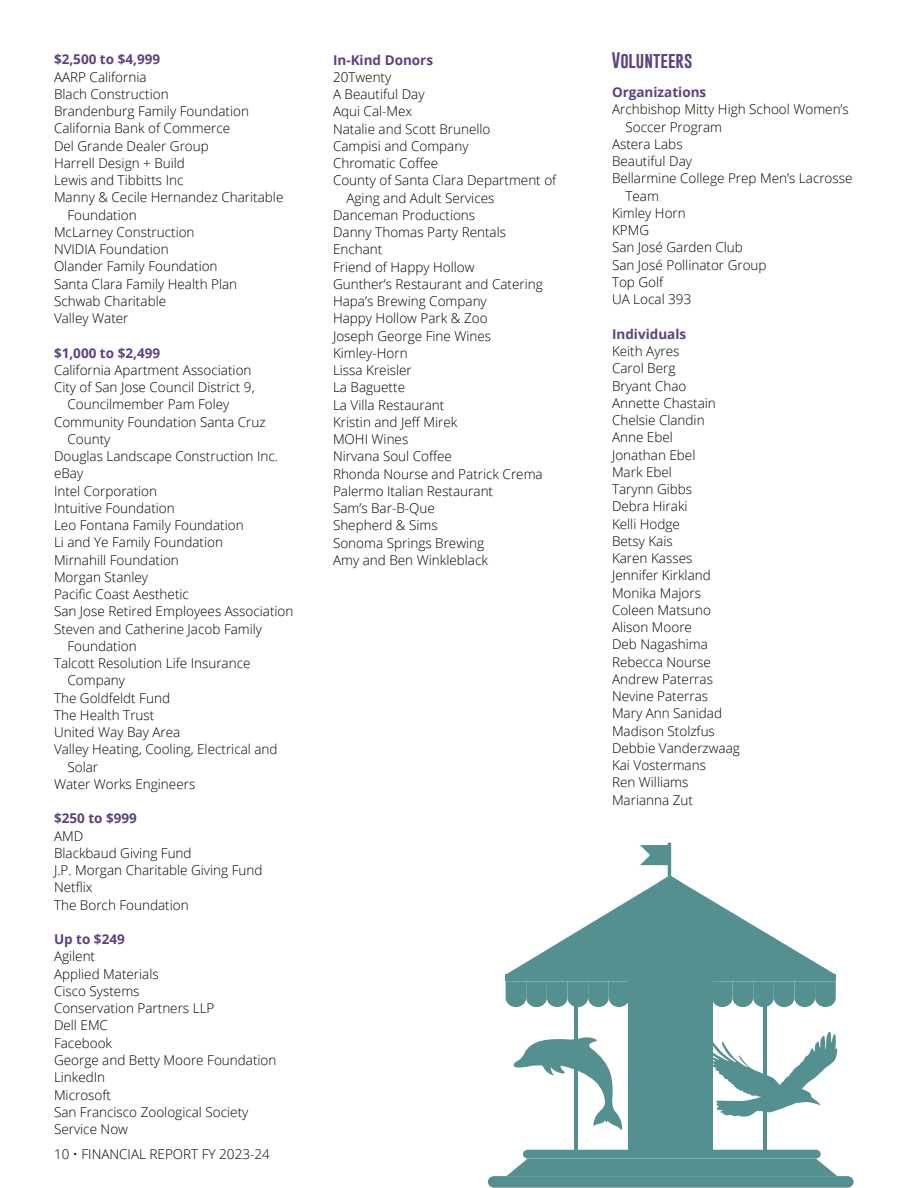
<style>
.page{position:relative;width:918px;height:1188px;background:#fff}
.page>*{position:absolute;margin:0;border:0;box-sizing:border-box;transform-origin:0 0}
.t1{font:16.5px "Gobold";color:#5b4181}
.t2{font:300 13.5px/17.2px "Open Sans";color:#000}
.t3{font:700 13.5px "Open Sans";color:#5b4181}
</style>
<div class="page">
<hr style="left:668px;top:842px;width:3px;height:36px;background:#559091;border-radius:2px">
<svg style="left:640px;top:845px;width:28px;height:20px"></svg>
<div style="left:628px;top:978px;width:17px;height:172px;background:#559091"></div>
<div style="left:662px;top:978px;width:17px;height:172px;background:#559091"></div>
<div style="left:645px;top:978px;width:17px;height:172px;background:#559091"></div>
<div style="left:679px;top:978px;width:17px;height:172px;background:#559091"></div>
<div style="left:696px;top:978px;width:17px;height:172px;background:#559091"></div>
<hr style="left:763px;top:987px;width:4px;height:169px;background:#559091">
<hr style="left:574px;top:987px;width:4px;height:169px;background:#559091">
<svg style="left:506px;top:981px;width:330px;height:26px"></svg>
<div style="left:506px;top:975px;width:330px;height:6px;background:#559091"></div>
<svg style="left:506px;top:875px;width:330px;height:100px"></svg>
<svg style="left:488px;top:1150px;width:366px;height:38px;background:#6b9e9f"></svg>
<svg style="left:713px;top:1032px;width:124px;height:85px"></svg>
<svg style="left:513px;top:1037px;width:109px;height:93px"></svg>
<p class="t3" style="left:54px;top:50px;width:108px">$2,500 to $4,999</p>
<p class="t2" style="left:54px;top:68px;width:94px">AARP California</p>
<p class="t2" style="left:54px;top:85px;width:116px">Blach Construction</p>
<p class="t2" style="left:54px;top:102px;width:196px">Brandenburg Family Foundation</p>
<p class="t2" style="left:54px;top:119px;width:178px">California Bank of Commerce</p>
<p class="t2" style="left:54px;top:137px;width:156px">Del Grande Dealer Group</p>
<p class="t2" style="left:54px;top:154px;width:132px">Harrell Design + Build</p>
<p class="t2" style="left:54px;top:171px;width:131px">Lewis and Tibbitts Inc</p>
<p class="t2" style="left:54px;top:188px;width:231px">Manny &amp; Cecile Hernandez Charitable</p>
<p class="t2" style="left:68px;top:206px;width:71px">Foundation</p>
<p class="t2" style="left:54px;top:223px;width:142px">McLarney Construction</p>
<p class="t2" style="left:54px;top:240px;width:116px">NVIDIA Foundation</p>
<p class="t2" style="left:54px;top:257px;width:165px">Olander Family Foundation</p>
<p class="t2" style="left:54px;top:275px;width:185px">Santa Clara Family Health Plan</p>
<p class="t2" style="left:54px;top:292px;width:114px">Schwab Charitable</p>
<p class="t2" style="left:54px;top:309px;width:76px">Valley Water</p>
<p class="t3" style="left:54px;top:343px;width:108px">$1,000 to $2,499</p>
<p class="t2" style="left:54px;top:361px;width:199px">California Apartment Association</p>
<p class="t2" style="left:54px;top:378px;width:202px">City of San Jose Council District 9,</p>
<p class="t2" style="left:68px;top:396px;width:164px">Councilmember Pam Foley</p>
<p class="t2" style="left:54px;top:413px;width:213px">Community Foundation Santa Cruz</p>
<p class="t2" style="left:68px;top:430px;width:44px">County</p>
<p class="t2" style="left:54px;top:447px;width:226px">Douglas Landscape Construction Inc.</p>
<p class="t2" style="left:54px;top:465px;width:31px">eBay</p>
<p class="t2" style="left:54px;top:482px;width:105px">Intel Corporation</p>
<p class="t2" style="left:54px;top:499px;width:122px">Intuitive Foundation</p>
<p class="t2" style="left:54px;top:516px;width:191px">Leo Fontana Family Foundation</p>
<p class="t2" style="left:54px;top:534px;width:171px">Li and Ye Family Foundation</p>
<p class="t2" style="left:54px;top:551px;width:126px">Mirnahill Foundation</p>
<p class="t2" style="left:54px;top:568px;width:96px">Morgan Stanley</p>
<p class="t2" style="left:54px;top:585px;width:136px">Pacific Coast Aesthetic</p>
<p class="t2" style="left:54px;top:603px;width:241px">San Jose Retired Employees Association</p>
<p class="t2" style="left:54px;top:620px;width:210px">Steven and Catherine Jacob Family</p>
<p class="t2" style="left:68px;top:637px;width:71px">Foundation</p>
<p class="t2" style="left:54px;top:654px;width:198px">Talcott Resolution Life Insurance</p>
<p class="t2" style="left:68px;top:672px;width:59px">Company</p>
<p class="t2" style="left:54px;top:689px;width:118px">The Goldfeldt Fund</p>
<p class="t2" style="left:54px;top:706px;width:102px">The Health Trust</p>
<p class="t2" style="left:54px;top:723px;width:128px">United Way Bay Area</p>
<p class="t2" style="left:54px;top:741px;width:225px">Valley Heating, Cooling, Electrical and</p>
<p class="t2" style="left:68px;top:758px;width:32px">Solar</p>
<p class="t2" style="left:54px;top:775px;width:143px">Water Works Engineers</p>
<p class="t3" style="left:54px;top:809px;width:84px">$250 to $999</p>
<p class="t2" style="left:54px;top:827px;width:210px">AMD<br>Blackbaud Giving Fund<br>J.P. Morgan Charitable Giving Fund<br>Netflix<br>The Borch Foundation</p>
<p class="t3" style="left:54px;top:930px;width:72px">Up to $249</p>
<p class="t2" style="left:54px;top:948px;width:224px">Agilent<br>Applied Materials<br>Cisco Systems<br>Conservation Partners LLP<br>Dell EMC<br>Facebook<br>George and Betty Moore Foundation<br>LinkedIn<br>Microsoft<br>San Francisco Zoological Society<br>Service Now</p>
<p class="t2" style="left:54px;top:1145px;width:217px">10 • FINANCIAL REPORT FY 2023-24</p>
<p class="t3" style="left:333px;top:50px;width:102px">In-Kind Donors</p>
<p class="t2" style="left:333px;top:68px;width:60px">20Twenty</p>
<p class="t2" style="left:333px;top:85px;width:93px">A Beautiful Day</p>
<p class="t2" style="left:333px;top:102px;width:81px">Aqui Cal-Mex</p>
<p class="t2" style="left:333px;top:120px;width:159px">Natalie and Scott Brunello</p>
<p class="t2" style="left:333px;top:137px;width:137px">Campisi and Company</p>
<p class="t2" style="left:333px;top:154px;width:107px">Chromatic Coffee</p>
<p class="t2" style="left:333px;top:171px;width:225px">County of Santa Clara Department of</p>
<p class="t2" style="left:347px;top:189px;width:149px">Aging and Adult Services</p>
<p class="t2" style="left:333px;top:206px;width:144px">Danceman Productions</p>
<p class="t2" style="left:333px;top:223px;width:175px">Danny Thomas Party Rentals</p>
<p class="t2" style="left:333px;top:240px;width:51px">Enchant</p>
<p class="t2" style="left:333px;top:258px;width:143px">Friend of Happy Hollow</p>
<p class="t2" style="left:333px;top:275px;width:211px">Gunther’s Restaurant and Catering</p>
<p class="t2" style="left:333px;top:292px;width:155px">Hapa’s Brewing Company</p>
<p class="t2" style="left:333px;top:309px;width:156px">Happy Hollow Park &amp; Zoo</p>
<p class="t2" style="left:333px;top:327px;width:160px">Joseph George Fine Wines</p>
<p class="t2" style="left:333px;top:344px;width:76px">Kimley-Horn</p>
<p class="t2" style="left:333px;top:361px;width:80px">Lissa Kreisler</p>
<p class="t2" style="left:333px;top:378px;width:74px">La Baguette</p>
<p class="t2" style="left:333px;top:396px;width:113px">La Villa Restaurant</p>
<p class="t2" style="left:333px;top:413px;width:126px">Kristin and Jeff Mirek</p>
<p class="t2" style="left:333px;top:430px;width:77px">MOHI Wines</p>
<p class="t2" style="left:333px;top:447px;width:121px">Nirvana Soul Coffee</p>
<p class="t2" style="left:333px;top:465px;width:211px">Rhonda Nourse and Patrick Crema</p>
<p class="t2" style="left:333px;top:482px;width:162px">Palermo Italian Restaurant</p>
<p class="t2" style="left:333px;top:499px;width:103px">Sam’s Bar-B-Que</p>
<p class="t2" style="left:333px;top:516px;width:106px">Shepherd &amp; Sims</p>
<p class="t2" style="left:333px;top:534px;width:153px">Sonoma Springs Brewing</p>
<p class="t2" style="left:333px;top:551px;width:156px">Amy and Ben Winkleblack</p>
<p class="t1" style="left:612px;top:50px;width:82px">Volunteers</p>
<p class="t3" style="left:612px;top:83px;width:96px">Organizations</p>
<p class="t2" style="left:612px;top:101px;width:238px">Archbishop Mitty High School Women’s</p>
<p class="t2" style="left:626px;top:118px;width:98px">Soccer Program</p>
<p class="t2" style="left:612px;top:135px;width:72px">Astera Labs</p>
<p class="t2" style="left:612px;top:152px;width:82px">Beautiful Day</p>
<p class="t2" style="left:612px;top:170px;width:242px">Bellarmine College Prep Men’s Lacrosse</p>
<p class="t2" style="left:626px;top:187px;width:35px">Team</p>
<p class="t2" style="left:612px;top:204px;width:75px">Kimley Horn</p>
<p class="t2" style="left:612px;top:221px;width:39px">KPMG</p>
<p class="t2" style="left:612px;top:239px;width:132px">San José Garden Club</p>
<p class="t2" style="left:612px;top:256px;width:156px">San José Pollinator Group</p>
<p class="t2" style="left:612px;top:273px;width:53px">Top Golf</p>
<p class="t2" style="left:612px;top:290px;width:81px">UA Local 393</p>
<p class="t3" style="left:612px;top:324px;width:76px">Individuals</p>
<p class="t2" style="left:612px;top:342px;width:129px">Keith Ayres<br>Carol Berg<br>Bryant Chao<br>Annette Chastain<br>Chelsie Clandin<br>Anne Ebel<br>Jonathan Ebel<br>Mark Ebel<br>Tarynn Gibbs<br>Debra Hiraki<br>Kelli Hodge<br>Betsy Kais<br>Karen Kasses<br>Jennifer Kirkland<br>Monika Majors<br>Coleen Matsuno<br>Alison Moore<br>Deb Nagashima<br>Rebecca Nourse<br>Andrew Paterras<br>Nevine Paterras<br>Mary Ann Sanidad<br>Madison Stolzfus<br>Debbie Vanderzwaag<br>Kai Vostermans<br>Ren Williams<br>Marianna Zut</p>
</div>
